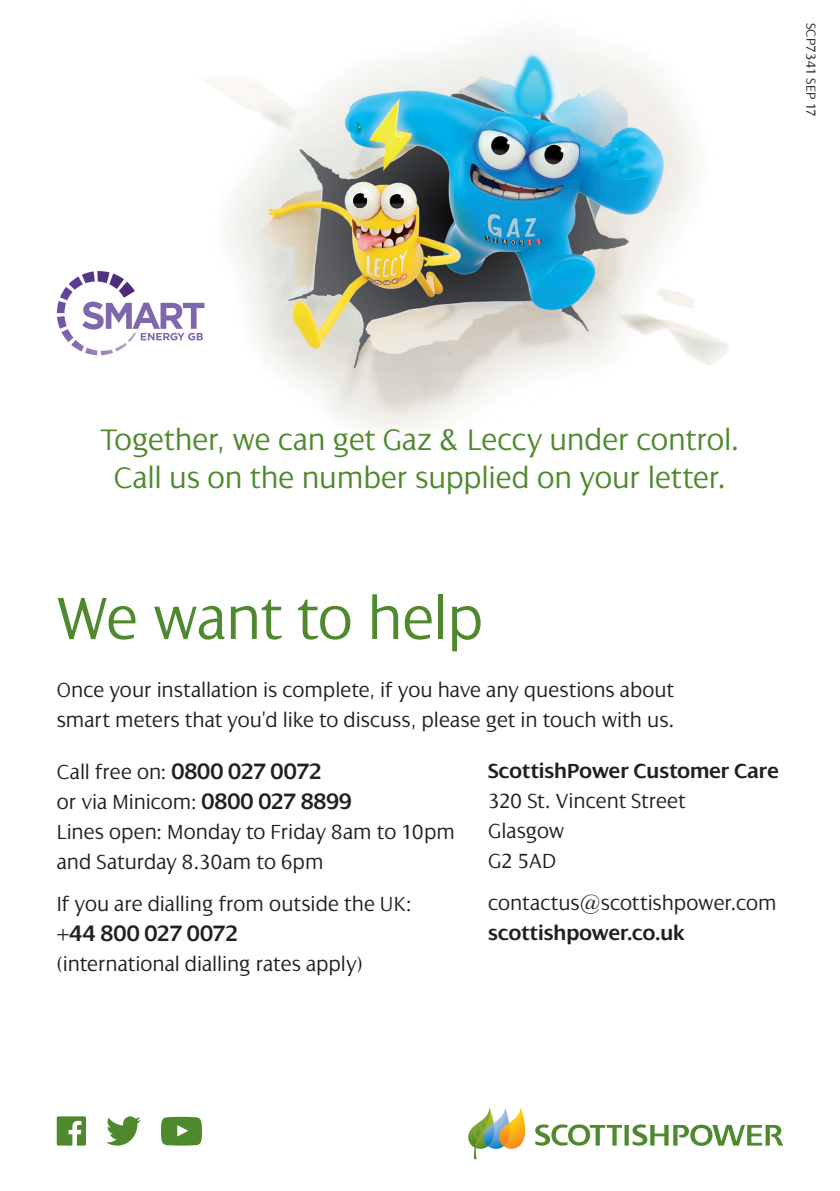
<style>
.page{position:relative;width:840px;height:1191px;background:#fff}
.page>*{position:absolute;margin:0;border:0;box-sizing:border-box;transform-origin:0 0}
.new_heads{font:300 64px "Dialog";letter-spacing:-.015em;color:#4e892d}
.t1{font:300 32px/38px "Dialog";letter-spacing:-.005em;color:#4e892d;text-align:center}
.A5_body{font:600 24px "Dialog";letter-spacing:.015em;color:#231f20}
.A5_body-2{font:300 22px/30px "Dialog";color:#231f20}
.t2{font:300 14px "Dialog";letter-spacing:.015em;color:#231f20}
.s1{font-weight:600;font-size:24px}
.s2{font-size:22px}
.s3{font-weight:600}
</style>
<div class="page">
<img style="left:204px;top:32px;width:525px;height:400px">
<svg style="left:468px;top:1107px;width:314px;height:52px"></svg>
<svg style="left:57px;top:1116px;width:29px;height:29px"></svg>
<svg style="left:161px;top:1116px;width:41px;height:29px"></svg>
<svg style="left:106px;top:1116px;width:35px;height:29px"></svg>
<svg style="left:57px;top:271px;width:147px;height:84px"></svg>
<p class="t2" style="left:818px;top:23px;width:95px;rotate:90deg">SCP7341 SEP 17</p>
<p class="t1" style="left:100px;top:421px;width:640px">Together, we can get Gaz &amp; Leccy under control.<br>Call us on the number supplied on your letter.</p>
<p class="new_heads" style="left:57px;top:583px;width:427px">We want to help</p>
<p class="A5_body-2" style="left:57px;top:675px;width:618px">Once your installation is complete, if you have any questions about smart meters that you’d like to discuss, please get in touch with us.</p>
<p class="A5_body-2" style="left:57px;top:757px;width:399px">Call free on: <span class="s1">0800 027 0072<br></span>or via Minicom: <span class="s1">0800 027 8899<br></span>Lines open: Monday to Friday 8am to 10pm and Saturday 8.30am to 6pm</p>
<p class="A5_body-2" style="left:57px;top:888px;width:356px">If you are dialling from outside the UK:</p>
<p class="A5_body" style="left:57px;top:920px;width:183px"><span class="s2">+</span>44 800 027 0072</p>
<p class="A5_body-2" style="left:57px;top:948px;width:307px">(international dialling rates apply)</p>
<p class="A5_body-2" style="left:488px;top:756px;width:292px"><span class="s3">ScottishPower Customer Care<br></span>320 St. Vincent Street<br>Glasgow<br>G2 5AD</p>
<p class="A5_body-2" style="left:488px;top:887px;width:290px">contactus@scottishpower.com <span class="s3">scottishpower.co.uk</span></p>
</div>
